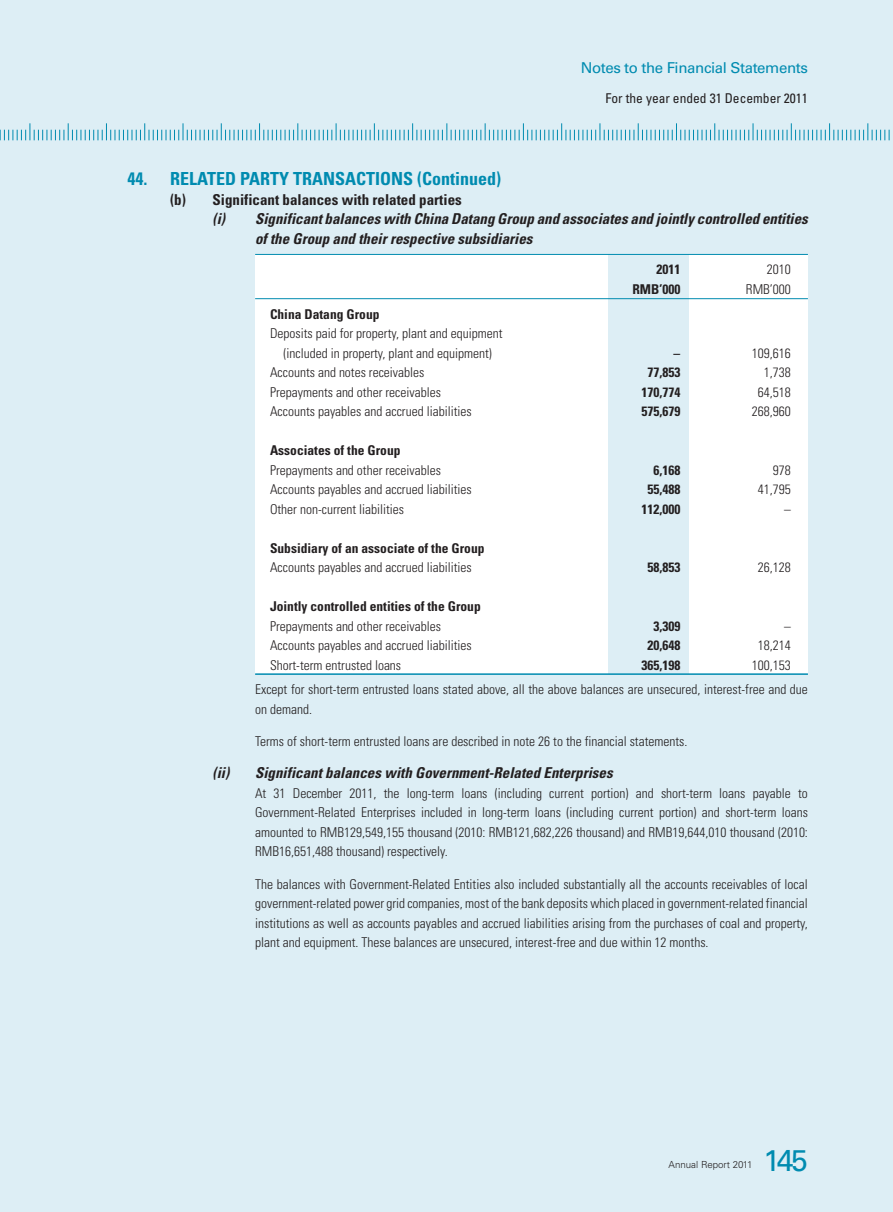
<style>
.page{position:relative;width:893px;height:1212px;background:#ddeef5}
.page>*{position:absolute;margin:0;border:0;box-sizing:border-box;transform-origin:0 0}
.t1{font:30px "Univers LT Std";color:#008bb0}
.t2{font:700 condensed 18px "Univers LT Std";color:#008bb0}
.t3{font:italic 700 condensed 15px/19.5px "Univers LT Std";color:#231f20}
.t4{font:700 condensed 15px "Univers LT Std";color:#231f20}
.t5{font:15px "Univers LT Std";letter-spacing:-.025em;color:#008bb0}
.t6{font:300 condensed 13.5px/19.5px "Univers LT Std";color:#231f20;text-align:justify}
.t7{font:700 condensed 13.5px "Univers LT Std";color:#231f20}
.t8{font:condensed 13.5px "Univers LT Std";color:#231f20}
.t9{font:300 9.75px "Univers LT Std";color:#231f20}
</style>
<div class="page">
<div style="left:255px;top:254px;width:553px;height:420px;background:#fff"></div>
<div style="left:608px;top:254px;width:81px;height:420px;background:#ddeef5"></div>
<hr style="left:255px;top:254px;width:553px;height:1px;background:#008bb0">
<hr style="left:255px;top:298px;width:553px;height:1px;background:#008bb0">
<hr style="left:255px;top:673px;width:553px;height:2px;background:#008bb0">
<svg style="left:0;top:123px;width:890px;height:17px"></svg>
<p class="t5" style="left:581px;top:58px;width:229px">Notes to the Financial Statements</p>
<p class="t8" style="left:605px;top:89px;width:204px">For the year ended 31 December 2011</p>
<h2 class="t2" style="left:128px;top:168px;width:375px">44. RELATED PARTY TRANSACTIONS (Continued)</h2>
<p class="t4" style="left:170px;top:190px;width:293px">(b) Significant balances with related parties</p>
<p class="t3" style="left:255px;top:209px;width:554px;text-indent:-43px">(i) Significant balances with China Datang Group and associates and jointly controlled entities of the Group and their respective subsidiaries</p>
<p class="t7" style="left:656px;top:261px;width:25px">2011</p>
<p class="t6" style="left:767px;top:260px;width:25px">2010</p>
<p class="t7" style="left:632px;top:281px;width:49px">RMB’000</p>
<p class="t6" style="left:746px;top:279px;width:46px">RMB’000</p>
<p class="t7" style="left:270px;top:305px;width:111px">China Datang Group</p>
<p class="t6" style="left:270px;top:324px;width:234px;text-align:center">Deposits paid for property, plant and equipment (included in property, plant and equipment)</p>
<p class="t7" style="left:674px;top:344px;width:8px">–</p>
<p class="t6" style="left:752px;top:343px;width:40px">109,616</p>
<p class="t6" style="left:270px;top:363px;width:156px">Accounts and notes receivables</p>
<p class="t7" style="left:647px;top:364px;width:34px">77,853</p>
<p class="t6" style="left:764px;top:363px;width:28px">1,738</p>
<p class="t6" style="left:270px;top:382px;width:172px">Prepayments and other receivables</p>
<p class="t7" style="left:641px;top:383px;width:40px">170,774</p>
<p class="t6" style="left:758px;top:382px;width:34px">64,518</p>
<p class="t6" style="left:270px;top:401px;width:203px">Accounts payables and accrued liabilities</p>
<p class="t7" style="left:641px;top:403px;width:40px">575,679</p>
<p class="t6" style="left:752px;top:401px;width:40px">268,960</p>
<p class="t7" style="left:270px;top:442px;width:132px">Associates of the Group</p>
<p class="t6" style="left:270px;top:460px;width:172px">Prepayments and other receivables</p>
<p class="t7" style="left:653px;top:461px;width:28px">6,168</p>
<p class="t6" style="left:773px;top:460px;width:19px">978</p>
<p class="t6" style="left:270px;top:479px;width:203px">Accounts payables and accrued liabilities</p>
<p class="t7" style="left:647px;top:481px;width:34px">55,488</p>
<p class="t6" style="left:758px;top:479px;width:34px">41,795</p>
<p class="t6" style="left:270px;top:499px;width:136px">Other non-current liabilities</p>
<p class="t7" style="left:641px;top:500px;width:40px">112,000</p>
<p class="t6" style="left:784px;top:499px;width:8px">–</p>
<p class="t7" style="left:270px;top:539px;width:216px">Subsidiary of an associate of the Group</p>
<p class="t6" style="left:270px;top:557px;width:203px">Accounts payables and accrued liabilities</p>
<p class="t7" style="left:647px;top:559px;width:34px">58,853</p>
<p class="t6" style="left:758px;top:557px;width:34px">26,128</p>
<p class="t7" style="left:270px;top:598px;width:212px">Jointly controlled entities of the Group</p>
<p class="t6" style="left:270px;top:616px;width:172px">Prepayments and other receivables</p>
<p class="t7" style="left:653px;top:617px;width:28px">3,309</p>
<p class="t6" style="left:784px;top:616px;width:8px">–</p>
<p class="t6" style="left:270px;top:635px;width:203px">Accounts payables and accrued liabilities</p>
<p class="t7" style="left:647px;top:637px;width:34px">20,648</p>
<p class="t6" style="left:758px;top:635px;width:34px">18,214</p>
<p class="t6" style="left:270px;top:655px;width:133px">Short-term entrusted loans</p>
<p class="t7" style="left:641px;top:656px;width:40px">365,198</p>
<p class="t6" style="left:255px;top:652px;width:554px;line-height:24.8px;text-indent:497px">100,153<br>Except for short-term entrusted loans stated above, all the above balances are unsecured, interest-free and due</p>
<p class="t6" style="left:255px;top:699px;width:58px">on demand.</p>
<p class="t6" style="left:255px;top:732px;width:434px">Terms of short-term entrusted loans are described in note 26 to the financial statements.</p>
<p class="t3" style="left:213px;top:763px;width:402px">(ii) Significant balances with Government-Related Enterprises</p>
<p class="t6" style="left:255px;top:783px;width:554px">At 31 December 2011, the long-term loans (including current portion) and short-term loans payable to Government-Related Enterprises included in long-term loans (including current portion) and short-term loans amounted to RMB129,549,155 thousand (2010: RMB121,682,226 thousand) and RMB19,644,010 thousand (2010:<br>RMB16,651,488 thousand) respectively.</p>
<p class="t6" style="left:255px;top:874px;width:554px">The balances with Government-Related Entities also included substantially all the accounts receivables of local government-related power grid companies, most of the bank deposits which placed in government-related financial institutions as well as accounts payables and accrued liabilities arising from the purchases of coal and property, plant and equipment. These balances are unsecured, interest-free and due within 12 months.</p>
<p class="t9" style="left:668px;top:1159px;width:86px">Annual Report 2011</p>
<h1 class="t1" style="left:763px;top:1142px;width:46px">145</h1>
</div>
